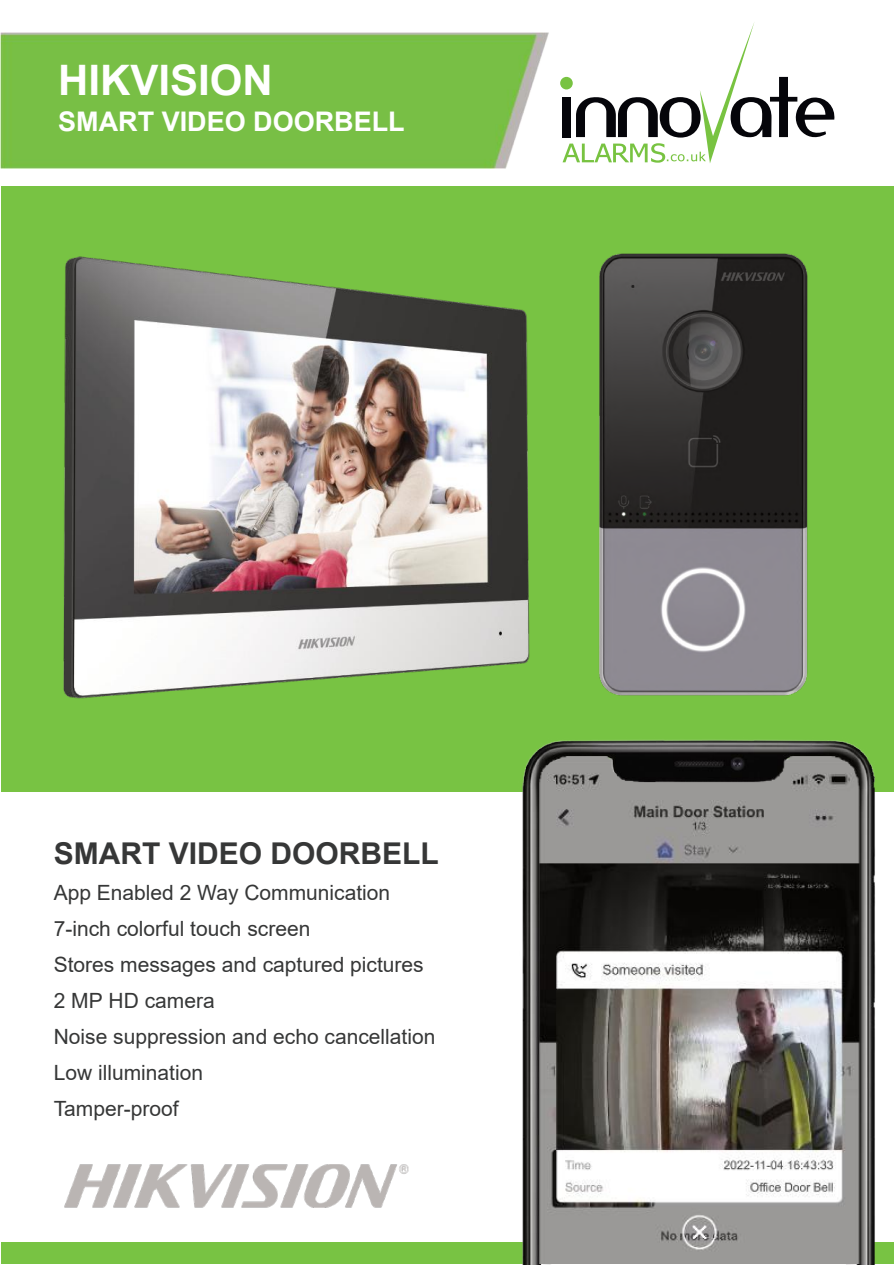
<style>
.page{position:relative;width:895px;height:1265px;background:#fff}
.page>*{position:absolute;margin:0;border:0;box-sizing:border-box;transform-origin:0 0}
.t1{font:700 42px "Arial";color:#fff}
.t2{font:700 30px "Arial";color:#363737}
.t3{font:700 27px "Arial";color:#fff}
.t4{font:21px/36px "Arial";color:#363737}
</style>
<div class="page">
<div style="left:1px;top:1242px;width:893px;height:21px;background:#78c343"></div>
<div style="left:1px;top:186px;width:893px;height:605px;background:#78c343"></div>
<img style="left:397px;top:739px;width:497px;height:524px">
<img style="left:63px;top:256px;width:467px;height:443px">
<img style="left:599px;top:253px;width:209px;height:443px">
<img style="left:539px;top:755px;width:321px;height:508px">
<img style="left:0;top:32px;width:549px;height:136px">
<svg style="left:560px;top:77px;width:13px;height:12px"></svg>
<div style="left:562px;top:97px;width:9px;height:40px;background:#05050a"></div>
<svg style="left:563px;top:22px;width:272px;height:141px"></svg>
<img style="left:64px;top:1163px;width:345px;height:44px">
<h1 class="t1" style="left:58px;top:64px;width:216px">HIKVISION</h1>
<p class="t3" style="left:58px;top:111px;width:348px">SMART VIDEO DOORBELL</p>
<h2 class="t2" style="left:54px;top:842px;width:387px">SMART VIDEO DOORBELL</h2>
<p class="t4" style="left:54px;top:876px;width:383px">App Enabled 2 Way Communication<br>7-inch colorful touch screen<br>Stores messages and captured pictures<br>2 MP HD camera<br>Noise suppression and echo cancellation<br>Low illumination<br>Tamper-proof</p>
</div>
